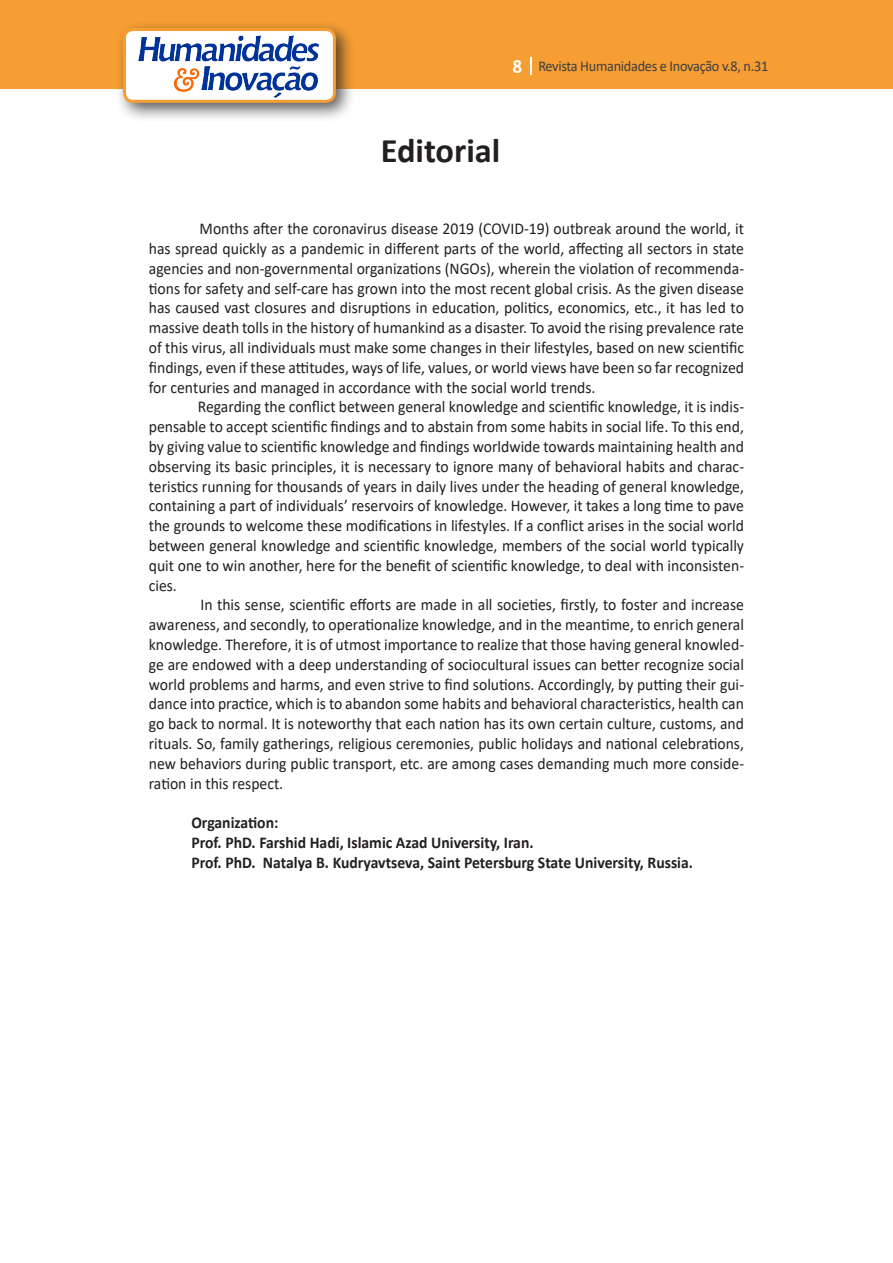
<style>
.page{position:relative;width:893px;height:1263px;background:#fff}
.page>*{position:absolute;margin:0;border:0;box-sizing:border-box;transform-origin:0 0}
.t1{font:700 34.5px "Calibri";color:#231f20}
.Texto{font:16.5px/19.8px "Calibri";color:#231f20;text-align:justify;scale:.95 1}
.Texto-2{font:700 16.5px/19.8px "Calibri";color:#231f20;scale:.95 1}
.t2{font:15px "Calibri";letter-spacing:-.02em;color:#3e3e3f;scale:.95 1}
.s1{font-family:"Trebuchet MS";font-weight:700;font-size:18px;color:#fff}
</style>
<div class="page">
<div style="left:0;top:0;width:893px;height:88px;background:#f69e34"></div>
<svg style="left:530px;top:57px;width:2px;height:18px"></svg>
<div style="left:115px;top:20px;width:241px;height:103px;background:#231f20;opacity:.75"></div>
<div style="left:125px;top:30px;width:209px;height:71px;background:#fff;border-radius:9px"></div>
<img style="left:138px;top:35px;width:181px;height:62px">
<div style="left:123px;top:28px;width:213px;height:75px;border:3px solid #f69e34;border-radius:9px"></div>
<p class="t2" style="left:512px;top:56px;width:271px"><span class="s1">8</span> Revista Humanidades e Inovação v.8, n.31</p>
<p class="t1" style="left:381px;top:126px;width:121px">Editorial</p>
<p class="Texto" style="left:149px;top:218px;width:628px;text-indent:51px">Months after the coronavirus disease 2019 (COVID-19) outbreak around the world, it has spread quickly as a pandemic in different parts of the world, affecting all sectors in state agencies and non-governmental organizations (NGOs), wherein the violation of recommenda&shy;tions for safety and self-care has grown into the most recent global crisis. As the given disease has caused vast closures and disruptions in education, politics, economics, etc., it has led to massive death tolls in the history of humankind as a disaster. To avoid the rising prevalence rate of this virus, all individuals must make some changes in their lifestyles, based on new scientific findings, even if these attitudes, ways of life, values, or world views have been so far recognized for centuries and managed in accordance with the social world trends.</p>
<p class="Texto" style="left:149px;top:397px;width:628px;text-indent:49px">Regarding the conflict between general knowledge and scientific knowledge, it is indis&shy;pensable to accept scientific findings and to abstain from some habits in social life. To this end, by giving value to scientific knowledge and findings worldwide towards maintaining health and observing its basic principles, it is necessary to ignore many of behavioral habits and charac&shy;teristics running for thousands of years in daily lives under the heading of general knowledge, containing a part of individuals’ reservoirs of knowledge. However, it takes a long time to pave the grounds to welcome these modifications in lifestyles. If a conflict arises in the social world between general knowledge and scientific knowledge, members of the social world typically quit one to win another, here for the benefit of scientific knowledge, to deal with inconsisten&shy;cies.</p>
<p class="Texto" style="left:149px;top:595px;width:628px;text-indent:52px">In this sense, scientific efforts are made in all societies, firstly, to foster and increase awareness, and secondly, to operationalize knowledge, and in the meantime, to enrich general knowledge. Therefore, it is of utmost importance to realize that those having general knowled&shy;ge are endowed with a deep understanding of sociocultural issues can better recognize social world problems and harms, and even strive to find solutions. Accordingly, by putting their gui&shy;dance into practice, which is to abandon some habits and behavioral characteristics, health can go back to normal. It is noteworthy that each nation has its own certain culture, customs, and rituals. So, family gatherings, religious ceremonies, public holidays and national celebrations, new behaviors during public transport, etc. are among cases demanding much more conside&shy;ration in this respect.</p>
<p class="Texto-2" style="left:191px;top:813px;width:530px">Organization:<br>Prof. PhD. Farshid Hadi, Islamic Azad University, Iran.<br>Prof. PhD. Natalya B. Kudryavtseva, Saint Petersburg State University, Russia.</p>
</div>
